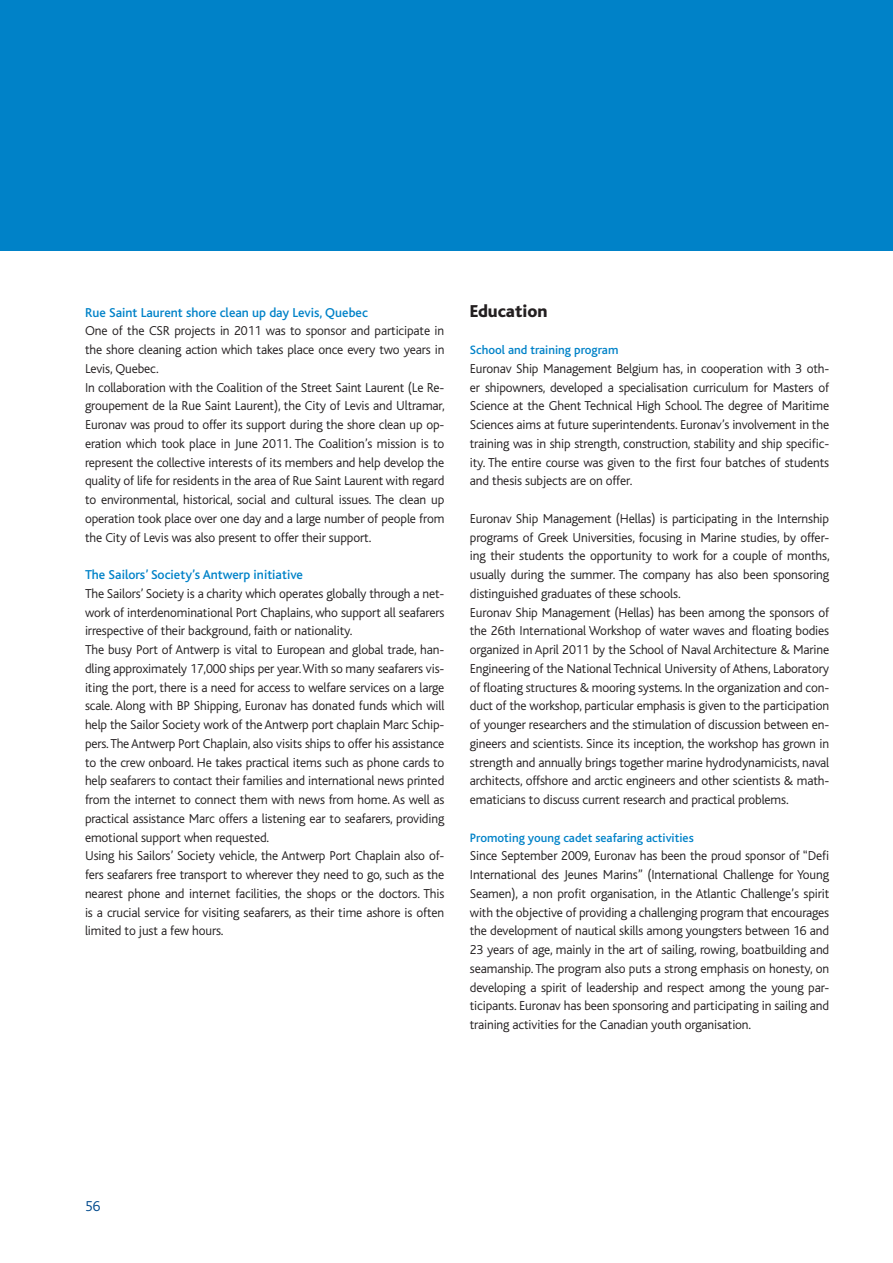
<style>
.page{position:relative;width:893px;height:1263px;background:#fff}
.page>*{position:absolute;margin:0;border:0;box-sizing:border-box;transform-origin:0 0}
.t1{font:800 18px "Bliss";color:#231f20}
.t2{font:300 15px "Bliss";color:#004a8d}
.t3{font:300 13.5px/18.8px "Bliss";letter-spacing:-.01em;color:#231f20}
.t4{font:500 13.5px "Bliss";color:#0082c8}
.t5{font:500 12.75px "Bliss";color:#0082c8}
</style>
<div class="page">
<div style="left:0;top:0;width:893px;height:251px;background:#0082c8"></div>
<p class="t4" style="left:85px;top:305px;width:284px">Rue Saint Laurent shore clean up day Levis, Quebec</p>
<p class="t3" style="left:85px;top:322px;width:361px">One of the CSR projects in 2011 was to sponsor and participate in the shore cleaning action which takes place once every two years in Levis, Quebec.<br>In collaboration with the Coalition of the Street Saint Laurent (Le Re&shy;groupement de la Rue Saint Laurent), the City of Levis and Ultramar, Euronav was proud to offer its support during the shore clean up op&shy;eration which took place in June 2011. The Coalition’s mission is to represent the collective interests of its members and help develop the quality of life for residents in the area of Rue Saint Laurent with regard to environmental, historical, social and cultural issues. The clean up operation took place over one day and a large number of people from the City of Levis was also present to offer their support.</p>
<p class="t4" style="left:85px;top:568px;width:219px">The Sailors’ Society’s Antwerp initiative</p>
<p class="t3" style="left:85px;top:584px;width:361px">The Sailors’ Society is a charity which operates globally through a net&shy;work of interdenominational Port Chaplains, who support all seafarers irrespective of their background, faith or nationality.<br>The busy Port of Antwerp is vital to European and global trade, han&shy;dling approximately 17,000 ships per year. With so many seafarers vis&shy;iting the port, there is a need for access to welfare services on a large scale. Along with BP Shipping, Euronav has donated funds which will help the Sailor Society work of the Antwerp port chaplain Marc Schip&shy;pers. The Antwerp Port Chaplain, also visits ships to offer his assistance to the crew onboard. He takes practical items such as phone cards to help seafarers to contact their families and international news printed from the internet to connect them with news from home. As well as practical assistance Marc offers a listening ear to seafarers, providing emotional support when requested.<br>Using his Sailors’ Society vehicle, the Antwerp Port Chaplain also of&shy;fers seafarers free transport to wherever they need to go, such as the nearest phone and internet facilities, the shops or the doctors. This is a crucial service for visiting seafarers, as their time ashore is often limited to just a few hours.</p>
<h1 class="t1" style="left:470px;top:301px;width:79px">Education</h1>
<p class="t5" style="left:470px;top:343px;width:150px">School and training program</p>
<p class="t3" style="left:470px;top:359px;width:361px;text-align:justify">Euronav Ship Management Belgium has, in cooperation with 3 oth&shy;er shipowners, developed a specialisation curriculum for Masters of Science at the Ghent Technical High School. The degree of Maritime Sciences aims at future superintendents. Euronav’s involvement in the training was in ship strength, construction, stability and ship specific&shy;ity. The entire course was given to the first four batches of students and thesis subjects are on offer.</p>
<p class="t3" style="left:470px;top:509px;width:361px">Euronav Ship Management (Hellas) is participating in the Internship programs of Greek Universities, focusing in Marine studies, by offer&shy;ing their students the opportunity to work for a couple of months, usually during the summer. The company has also been sponsoring distinguished graduates of these schools.<br>Euronav Ship Management (Hellas) has been among the sponsors of the 26th International Workshop of water waves and floating bodies organized in April 2011 by the School of Naval Architecture &amp; Marine Engineering of the National Technical University of Athens, Laboratory of floating structures &amp; mooring systems. In the organization and con&shy;duct of the workshop, particular emphasis is given to the participation of younger researchers and the stimulation of discussion between en&shy;gineers and scientists. Since its inception, the workshop has grown in strength and annually brings together marine hydrodynamicists, naval architects, offshore and arctic engineers and other scientists &amp; math&shy;ematicians to discuss current research and practical problems.</p>
<p class="t5" style="left:470px;top:831px;width:225px">Promoting young cadet seafaring activities</p>
<p class="t3" style="left:470px;top:847px;width:361px;text-align:justify">Since September 2009, Euronav has been the proud sponsor of “Defi International des Jeunes Marins” (International Challenge for Young Seamen), a non profit organisation, in the Atlantic Challenge’s spirit with the objective of providing a challenging program that encourages the development of nautical skills among youngsters between 16 and 23 years of age, mainly in the art of sailing, rowing, boatbuilding and seamanship. The program also puts a strong emphasis on honesty, on developing a spirit of leadership and respect among the young par&shy;ticipants. Euronav has been sponsoring and participating in sailing and training activities for the Canadian youth organisation.</p>
<p class="t2" style="left:85px;top:1198px;width:17px">56</p>
</div>
